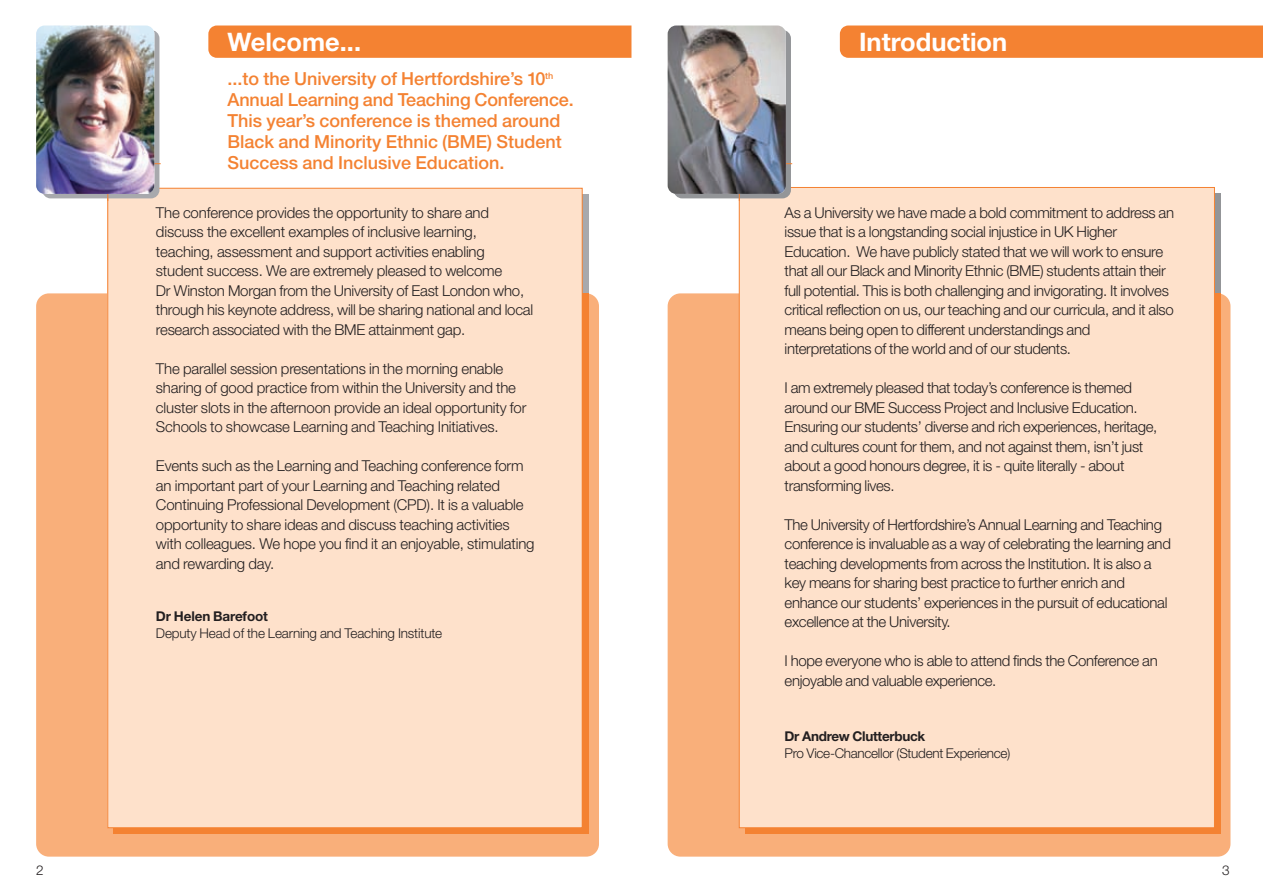
<style>
.page{position:relative;width:1263px;height:893px;background:#fff}
.page>*{position:absolute;margin:0;border:0;box-sizing:border-box;transform-origin:0 0}
.t1{font:700 25.5px "Helvetica Neue";color:#fff}
.t2{font:500 18px/21px "Helvetica Neue";color:#f48232}
.t3{font:300 15px/19.5px "Helvetica Neue";letter-spacing:-.02em;color:#231f20}
.t4{font:300 13.5px "Helvetica Neue";letter-spacing:-.01em;color:#231f20}
.t5{font:700 13.5px "Helvetica Neue";letter-spacing:-.02em;color:#231f20}
</style>
<div class="page">
<div style="left:36px;top:293px;width:563px;height:564px;background:#f9af7a;border-radius:13px"></div>
<div style="left:208px;top:26px;width:423px;height:32px;background:#f48232"></div>
<div style="left:113px;top:293px;width:476px;height:541px;background:#f48232"></div>
<div style="left:108px;top:188px;width:474px;height:640px;background:#fee1cb"></div>
<svg style="left:42px;top:30px;width:117px;height:168px"></svg>
<div style="left:668px;top:293px;width:562px;height:564px;background:#f9af7a;border-radius:13px"></div>
<div style="left:840px;top:26px;width:423px;height:32px;background:#f48232"></div>
<div style="left:745px;top:293px;width:476px;height:541px;background:#f48232"></div>
<div style="left:739px;top:187px;width:475px;height:641px;background:#fee1cb"></div>
<div style="left:674px;top:30px;width:117px;height:168px;background:#939598;border-radius:9px"></div>
<img style="left:36px;top:26px;width:118px;height:168px">
<img style="left:668px;top:26px;width:118px;height:168px">
<h1 class="t1" style="left:228px;top:33px;width:135px">Welcome...</h1>
<p class="t2" style="left:228px;top:70px;width:348px">...to the University of Hertfordshire’s 10<sup>th </sup>Annual Learning and Teaching Conference.<br>This year’s conference is themed around Black and Minority Ethnic (BME) Student Success and Inclusive Education.</p>
<p class="t3" style="left:156px;top:204px;width:379px">The conference provides the opportunity to share and discuss the excellent examples of inclusive learning, teaching, assessment and support activities enabling student success. We are extremely pleased to welcome<br>Dr Winston Morgan from the University of East London who, through his keynote address, will be sharing national and local research associated with the BME attainment gap.</p>
<p class="t3" style="left:156px;top:360px;width:372px">The parallel session presentations in the morning enable sharing of good practice from within the University and the cluster slots in the afternoon provide an ideal opportunity for Schools to showcase Learning and Teaching Initiatives.</p>
<p class="t3" style="left:156px;top:458px;width:380px">Events such as the Learning and Teaching conference form an important part of your Learning and Teaching related Continuing Professional Development (CPD). It is a valuable opportunity to share ideas and discuss teaching activities with colleagues. We hope you find it an enjoyable, stimulating and rewarding day.</p>
<p class="t5" style="left:156px;top:612px;width:113px">Dr Helen Barefoot</p>
<p class="t4" style="left:156px;top:628px;width:288px">Deputy Head of the Learning and Teaching Institute</p>
<h1 class="t1" style="left:859px;top:33px;width:150px">Introduction</h1>
<p class="t3" style="left:784px;top:204px;width:391px">As a University we have made a bold commitment to address an issue that is a longstanding social injustice in UK Higher Education. We have publicly stated that we will work to ensure that all our Black and Minority Ethnic (BME) students attain their full potential. This is both challenging and invigorating. It involves critical reflection on us, our teaching and our curricula, and it also means being open to different understandings and interpretations of the world and of our students.</p>
<p class="t3" style="left:784px;top:380px;width:374px">I am extremely pleased that today’s conference is themed around our BME Success Project and Inclusive Education.<br>Ensuring our students’ diverse and rich experiences, heritage, and cultures count for them, and not against them, isn’t just about a good honours degree, it is - quite literally - about transforming lives.</p>
<p class="t3" style="left:784px;top:516px;width:388px">The University of Hertfordshire’s Annual Learning and Teaching conference is invaluable as a way of celebrating the learning and teaching developments from across the Institution. It is also a key means for sharing best practice to further enrich and enhance our students’ experiences in the pursuit of educational excellence at the University.</p>
<p class="t3" style="left:784px;top:653px;width:375px">I hope everyone who is able to attend finds the Conference an enjoyable and valuable experience.</p>
<p class="t5" style="left:784px;top:732px;width:142px">Dr Andrew Clutterbuck</p>
<p class="t4" style="left:784px;top:748px;width:227px">Pro Vice-Chancellor (Student Experience)</p>
<p class="t4" style="left:36px;top:866px;width:9px">2</p>
<p class="t4" style="left:1222px;top:866px;width:9px">3</p>
</div>
